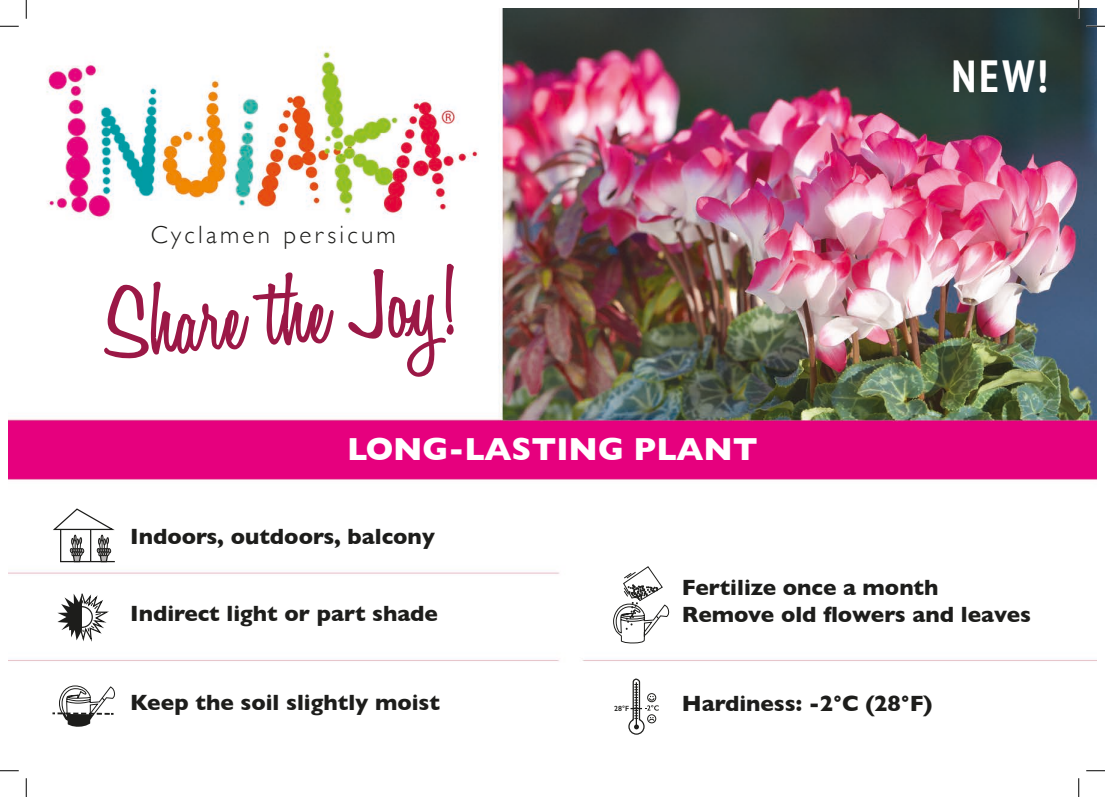
<style>
.page{position:relative;width:1105px;height:797px;background:#fff}
.page>*{position:absolute;margin:0;border:0;box-sizing:border-box;transform-origin:0 0}
.t1{font:600 105px "Honey Script";color:#9b1846}
.t2{font:700 condensed 45px "PT Sans";color:#fff}
.t3{font:700 32.5px "Gill Sans";color:#fff}
.t4{font:300 25px "Gill Sans";letter-spacing:.13em;color:#1d1d1b}
.t5{font:700 22.5px "Gill Sans";color:#1d1d1b}
.t6{font:600 7.5px "Gill Sans";color:#1d1d1b}
</style>
<div class="page">
<img style="left:9px;top:9px;width:1087px;height:779px">
<svg style="left:57px;top:592px;width:54px;height:52px"></svg>
<svg style="left:52px;top:685px;width:63px;height:42px"></svg>
<svg style="left:613px;top:553px;width:57px;height:91px"></svg>
<svg style="left:628px;top:678px;width:31px;height:57px"></svg>
<svg style="left:51px;top:507px;width:65px;height:56px"></svg>
<svg style="left:0;top:25px;width:19px;height:2px"></svg>
<svg style="left:1086px;top:25px;width:19px;height:2px"></svg>
<svg style="left:0;top:770px;width:19px;height:1px"></svg>
<svg style="left:1086px;top:770px;width:19px;height:1px"></svg>
<svg style="left:25px;top:0;width:2px;height:19px"></svg>
<svg style="left:25px;top:778px;width:2px;height:19px"></svg>
<svg style="left:1078px;top:0;width:1px;height:19px"></svg>
<svg style="left:1078px;top:778px;width:1px;height:19px"></svg>
<p class="t4" style="left:151px;top:215px;width:247px">Cyclamen persicum</p>
<p class="t1" style="left:100px;top:261px;width:352px;rotate:-4deg">Share the Joy!</p>
<p class="t3" style="left:347px;top:423px;width:412px">LONG-LASTING PLANT</p>
<p class="t5" style="left:130px;top:519px;width:306px">Indoors, outdoors, balcony</p>
<p class="t2" style="left:952px;top:46px;width:98px">NEW!</p>
<p class="t5" style="left:130px;top:595px;width:309px">Indirect light or part shade</p>
<p class="t5" style="left:130px;top:685px;width:311px">Keep the soil slightly moist</p>
<p class="t6" style="left:614px;top:703px;width:16px">28°F</p>
<p class="t5" style="left:682px;top:570px;width:258px">Fertilize once a month</p>
<p class="t5" style="left:682px;top:597px;width:351px">Remove old flowers and leaves</p>
<p class="t5" style="left:682px;top:685px;width:252px">Hardiness: -2°C (28°F)</p>
</div>
